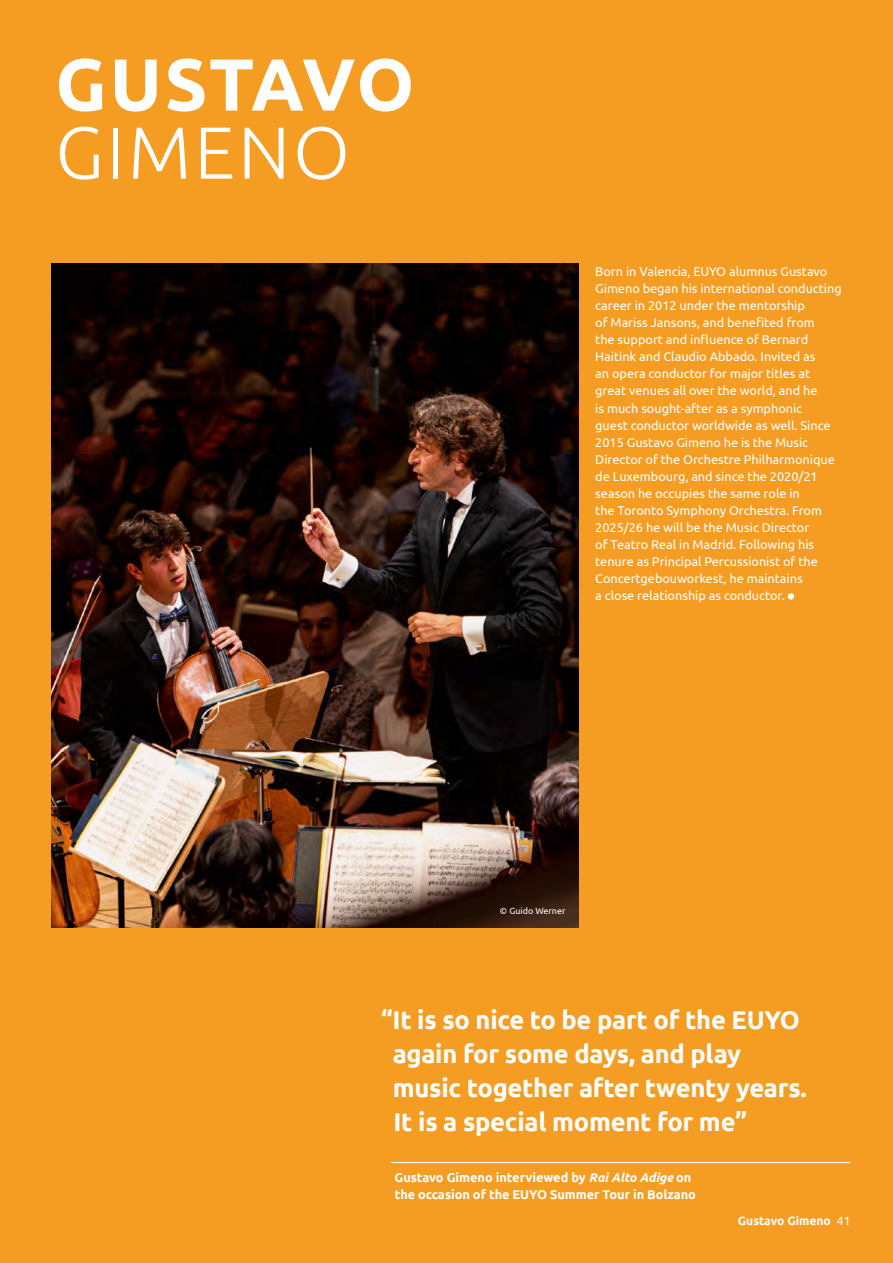
<style>
.page{position:relative;width:893px;height:1263px;background:#f59d22}
.page>*{position:absolute;margin:0;border:0;box-sizing:border-box;transform-origin:0 0}
.t1{font:700 73.5px "Ubuntu";letter-spacing:.015em;color:#fff}
.t2{font:300 73.5px "Ubuntu";letter-spacing:.04em;color:#fff}
.t3{font:700 25.5px/34px "Ubuntu";letter-spacing:-.01em;color:#fff}
.t4{font:12.75px/17px "Ubuntu";letter-spacing:-.005em;color:#fff}
.t5{font:700 12.75px/17px "Ubuntu";letter-spacing:-.005em;color:#fff}
.t6{font:700 12px "Ubuntu";color:#fff}
.t7{font:9px "Ubuntu";letter-spacing:-.005em;color:#fff}
.s1{font-style:italic}
.s2{font-weight:400}
</style>
<div class="page">
<div style="left:788px;top:593px;width:6px;height:7px;background:#fff;border-radius:50%"></div>
<hr style="left:391px;top:1162px;width:459px;height:1px;background:#fff">
<img style="left:51px;top:264px;width:527px;height:663px">
<h1 class="t1" style="left:55px;top:40px;width:361px">GUSTAVO</h1>
<h1 class="t2" style="left:55px;top:108px;width:296px">GIMENO</h1>
<p class="t4" style="left:595px;top:263px;width:248px">Born in Valencia, EUYO alumnus Gustavo Gimeno began his international conducting career in 2012 under the mentorship<br>of Mariss Jansons, and benefited from<br>the support and influence of Bernard Haitink and Claudio Abbado. Invited as<br>an opera conductor for major titles at great venues all over the world, and he<br>is much sought-after as a symphonic<br>guest conductor worldwide as well. Since 2015 Gustavo Gimeno he is the Music Director of the Orchestre Philharmonique de Luxembourg, and since the 2020/21 season he occupies the same role in<br>the Toronto Symphony Orchestra. From 2025/26 he will be the Music Director<br>of Teatro Real in Madrid. Following his tenure as Principal Percussionist of the Concertgebouworkest, he maintains<br>a close relationship as conductor.</p>
<p class="t7" style="left:500px;top:906px;width:67px">© Guido Werner</p>
<h2 class="t3" style="left:393px;top:1003px;width:416px;text-indent:-11px">“It is so nice to be part of the EUYO again for some days, and play music together after twenty years.<br>It is a special moment for me”</h2>
<p class="t5" style="left:394px;top:1169px;width:303px">Gustavo Gimeno interviewed by <span class="s1">Rai Alto Adige</span> on the occasion of the EUYO Summer Tour in Bolzano</p>
<p class="t6" style="left:738px;top:1213px;width:114px">Gustavo Gimeno <span class="s2">41</span></p>
</div>
